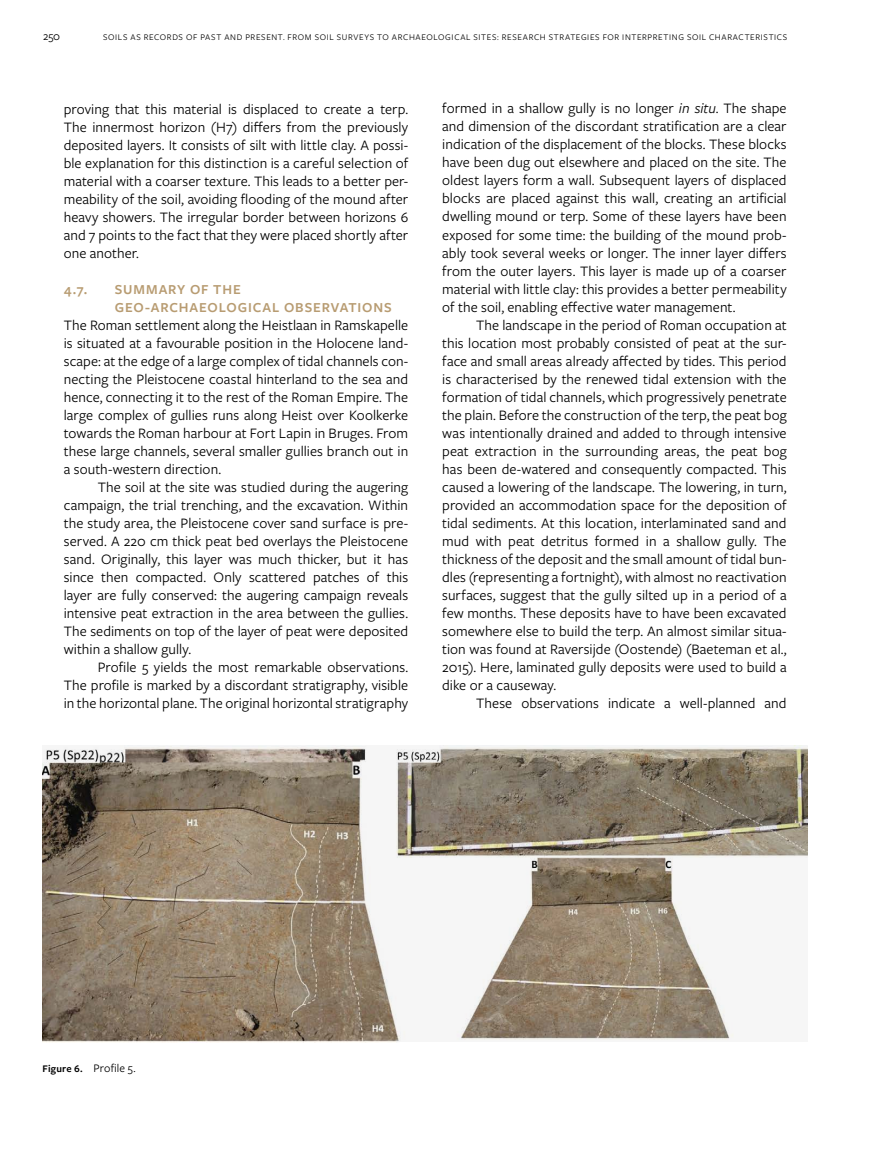
<style>
.page{position:relative;width:893px;height:1149px;background:#fff}
.page>*{position:absolute;margin:0;border:0;box-sizing:border-box;transform-origin:0 0}
.t1{font:15px/18px "Freight Sans Pro";letter-spacing:.005em;color:#000;text-align:justify}
.t2{font:600 14.25px/18px "Freight Sans Pro";letter-spacing:.06em;color:#b89c72}
.t3{font:12px "Freight Sans Pro";letter-spacing:.005em;color:#000}
.t4{font:9px "Freight Sans Pro";letter-spacing:.075em;color:#000}
.s1{font-style:italic}
.s2{font-weight:600;font-size:10.5px}
</style>
<div class="page">
<img style="left:43px;top:745px;width:765px;height:296px">
<p class="t3" style="left:43px;top:28px;width:19px">250</p>
<p class="t4" style="left:103px;top:31px;width:686px">SOILS AS RECORDS OF PAST AND PRESENT. FROM SOIL SURVEYS TO ARCHAEOLOGICAL SITES: RESEARCH STRATEGIES FOR INTERPRETING SOIL CHARACTERISTICS</p>
<p class="t1" style="left:64px;top:99px;width:346px">proving that this material is displaced to create a terp.<br>The innermost horizon (H7) differs from the previously deposited layers. It consists of silt with little clay. A possi&shy;ble explanation for this distinction is a careful selection of material with a coarser texture. This leads to a better per&shy;meability of the soil, avoiding flooding of the mound after heavy showers. The irregular border between horizons 6 and 7 points to the fact that they were placed shortly after one another.</p>
<p class="t2" style="left:64px;top:279px;width:25px">4.7.</p>
<p class="t2" style="left:115px;top:279px;width:278px">SUMMARY OF THE<br>GEO-ARCHAEOLOGICAL OBSERVATIONS</p>
<p class="t1" style="left:64px;top:315px;width:346px">The Roman settlement along the Heistlaan in Ramskapelle</p>
<p class="t1" style="left:64px;top:333px;width:346px">is situated at a favourable position in the Holocene land-</p>
<p class="t1" style="left:64px;top:351px;width:346px">scape: at the edge of a large complex of tidal channels con-</p>
<p class="t1" style="left:64px;top:369px;width:346px">necting the Pleistocene coastal hinterland to the sea and</p>
<p class="t1" style="left:64px;top:387px;width:346px">hence, connecting it to the rest of the Roman Empire. The</p>
<p class="t1" style="left:64px;top:405px;width:346px">large complex of gullies runs along Heist over Koolkerke</p>
<p class="t1" style="left:64px;top:423px;width:346px">towards the Roman harbour at Fort Lapin in Bruges. From</p>
<p class="t1" style="left:64px;top:441px;width:346px">these large channels, several smaller gullies branch out in</p>
<p class="t1" style="left:64px;top:459px;width:159px">a south-western direction.</p>
<p class="t1" style="left:98px;top:477px;width:312px">The soil at the site was studied during the augering</p>
<p class="t1" style="left:64px;top:495px;width:346px">campaign, the trial trenching, and the excavation. Within</p>
<p class="t1" style="left:64px;top:513px;width:346px">the study area, the Pleistocene cover sand surface is pre-</p>
<p class="t1" style="left:64px;top:531px;width:346px">served. A 220 cm thick peat bed overlays the Pleistocene</p>
<p class="t1" style="left:64px;top:549px;width:346px">sand. Originally, this layer was much thicker, but it has</p>
<p class="t1" style="left:64px;top:567px;width:346px">since then compacted. Only scattered patches of this</p>
<p class="t1" style="left:64px;top:585px;width:346px">layer are fully conserved: the augering campaign reveals</p>
<p class="t1" style="left:64px;top:603px;width:346px">intensive peat extraction in the area between the gullies.</p>
<p class="t1" style="left:64px;top:621px;width:346px">The sediments on top of the layer of peat were deposited</p>
<p class="t1" style="left:64px;top:639px;width:129px">within a shallow gully.</p>
<p class="t1" style="left:98px;top:657px;width:312px">Profile 5 yields the most remarkable observations.</p>
<p class="t1" style="left:64px;top:675px;width:346px">The profile is marked by a discordant stratigraphy, visible</p>
<p class="t1" style="left:64px;top:693px;width:346px">in the horizontal plane. The original horizontal stratigraphy</p>
<p class="t1" style="left:442px;top:99px;width:346px">formed in a shallow gully is no longer <span class="s1">in situ</span>. The shape</p>
<p class="t1" style="left:442px;top:117px;width:346px">and dimension of the discordant stratification are a clear</p>
<p class="t1" style="left:442px;top:135px;width:346px">indication of the displacement of the blocks. These blocks</p>
<p class="t1" style="left:442px;top:153px;width:346px">have been dug out elsewhere and placed on the site. The</p>
<p class="t1" style="left:442px;top:171px;width:346px">oldest layers form a wall. Subsequent layers of displaced</p>
<p class="t1" style="left:442px;top:189px;width:346px">blocks are placed against this wall, creating an artificial</p>
<p class="t1" style="left:442px;top:207px;width:346px">dwelling mound or terp. Some of these layers have been</p>
<p class="t1" style="left:442px;top:225px;width:346px">exposed for some time: the building of the mound prob-</p>
<p class="t1" style="left:442px;top:243px;width:346px">ably took several weeks or longer. The inner layer differs</p>
<p class="t1" style="left:442px;top:261px;width:346px">from the outer layers. This layer is made up of a coarser</p>
<p class="t1" style="left:442px;top:279px;width:346px">material with little clay: this provides a better permeability</p>
<p class="t1" style="left:442px;top:297px;width:295px">of the soil, enabling effective water management.</p>
<p class="t1" style="left:476px;top:315px;width:312px">The landscape in the period of Roman occupation at</p>
<p class="t1" style="left:442px;top:333px;width:346px">this location most probably consisted of peat at the sur-</p>
<p class="t1" style="left:442px;top:351px;width:346px">face and small areas already affected by tides. This period</p>
<p class="t1" style="left:442px;top:369px;width:346px">is characterised by the renewed tidal extension with the</p>
<p class="t1" style="left:442px;top:387px;width:346px">formation of tidal channels, which progressively penetrate</p>
<p class="t1" style="left:442px;top:405px;width:346px">the plain. Before the construction of the terp, the peat bog</p>
<p class="t1" style="left:442px;top:423px;width:346px">was intentionally drained and added to through intensive</p>
<p class="t1" style="left:442px;top:441px;width:346px">peat extraction in the surrounding areas, the peat bog</p>
<p class="t1" style="left:442px;top:459px;width:346px">has been de-watered and consequently compacted. This</p>
<p class="t1" style="left:442px;top:477px;width:346px">caused a lowering of the landscape. The lowering, in turn,</p>
<p class="t1" style="left:442px;top:495px;width:346px">provided an accommodation space for the deposition of</p>
<p class="t1" style="left:442px;top:513px;width:346px">tidal sediments. At this location, interlaminated sand and</p>
<p class="t1" style="left:442px;top:531px;width:346px">mud with peat detritus formed in a shallow gully. The</p>
<p class="t1" style="left:442px;top:549px;width:346px">thickness of the deposit and the small amount of tidal bun-</p>
<p class="t1" style="left:442px;top:567px;width:346px">dles (representing a fortnight), with almost no reactivation</p>
<p class="t1" style="left:442px;top:585px;width:346px">surfaces, suggest that the gully silted up in a period of a</p>
<p class="t1" style="left:442px;top:603px;width:346px">few months. These deposits have to have been excavated</p>
<p class="t1" style="left:442px;top:621px;width:346px">somewhere else to build the terp. An almost similar situa-</p>
<p class="t1" style="left:442px;top:639px;width:346px">tion was found at Raversijde (Oostende) (Baeteman et al.,</p>
<p class="t1" style="left:442px;top:657px;width:346px">2015). Here, laminated gully deposits were used to build a</p>
<p class="t1" style="left:442px;top:675px;width:116px">dike or a causeway.</p>
<p class="t1" style="left:476px;top:693px;width:312px">These observations indicate a well-planned and</p>
<p class="t3" style="left:43px;top:1059px;width:95px"><span class="s2">Figure 6.</span> Profile 5.</p>
</div>
